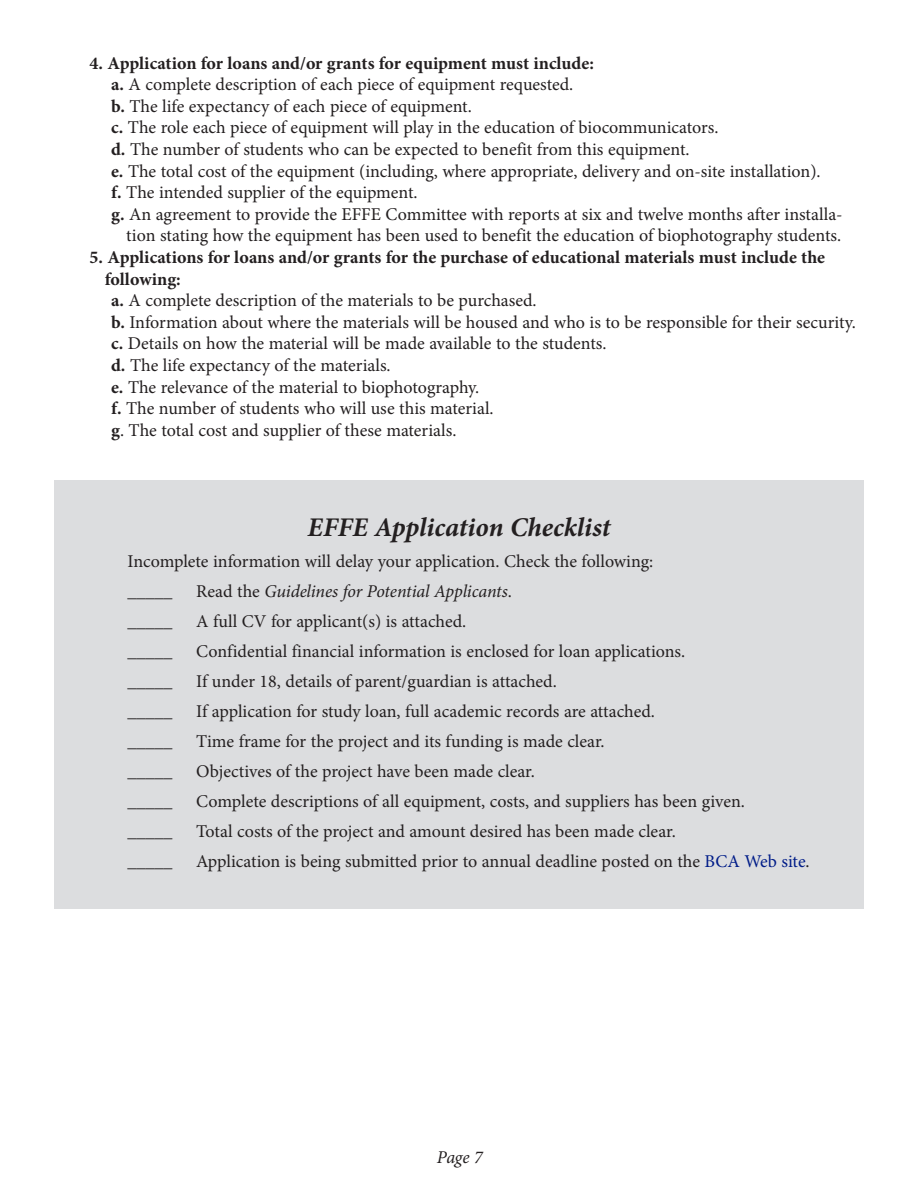
<style>
.page{position:relative;width:918px;height:1188px;background:#fff}
.page>*{position:absolute;margin:0;border:0;box-sizing:border-box;transform-origin:0 0}
.t1{font:italic 700 27px "Minion Pro";letter-spacing:-.005em;color:#231f20}
.t2{font:18px/30px "Minion Pro";color:#231f20}
.t3{font:700 18px "Minion Pro";color:#231f20}
.t4{font:italic 18px "Minion Pro";letter-spacing:-.01em;color:#231f20}
.s1{font-weight:700}
.s2{font-style:normal}
.s3{color:#001c88}
</style>
<div class="page">
<div style="left:54px;top:480px;width:810px;height:429px;background:#dcdddf"></div>
<p class="t3" style="left:90px;top:50px;width:506px">4. Application for loans and/or grants for equipment must include:</p>
<p class="t2" style="left:111px;top:70px;width:464px"><span class="s1">a.</span> A complete description of each piece of equipment requested.</p>
<p class="t2" style="left:111px;top:91px;width:362px"><span class="s1">b.</span> The life expectancy of each piece of equipment.</p>
<p class="t2" style="left:111px;top:113px;width:609px"><span class="s1">c.</span> The role each piece of equipment will play in the education of biocommunicators.</p>
<p class="t2" style="left:111px;top:134px;width:580px"><span class="s1">d.</span> The number of students who can be expected to benefit from this equipment.</p>
<p class="t2" style="left:111px;top:156px;width:711px"><span class="s1">e.</span> The total cost of the equipment (including, where appropriate, delivery and on-site installation).</p>
<p class="t2" style="left:111px;top:178px;width:308px"><span class="s1">f.</span> The intended supplier of the equipment.</p>
<p class="t2" style="left:111px;top:199px;width:733px"><span class="s1">g.</span> An agreement to provide the EFFE Committee with reports at six and twelve months after installa-</p>
<p class="t2" style="left:126px;top:221px;width:717px">tion stating how the equipment has been used to benefit the education of biophotography students.</p>
<p class="t3" style="left:90px;top:245px;width:737px">5. Applications for loans and/or grants for the purchase of educational materials must include the</p>
<p class="t3" style="left:105px;top:266px;width:78px">following:</p>
<p class="t2" style="left:111px;top:286px;width:427px"><span class="s1">a.</span> A complete description of the materials to be purchased.</p>
<p class="t2" style="left:111px;top:307px;width:746px"><span class="s1">b.</span> Information about where the materials will be housed and who is to be responsible for their security.</p>
<p class="t2" style="left:111px;top:329px;width:497px"><span class="s1">c.</span> Details on how the material will be made available to the students.</p>
<p class="t2" style="left:111px;top:350px;width:281px"><span class="s1">d.</span> The life expectancy of the materials.</p>
<p class="t2" style="left:111px;top:372px;width:370px"><span class="s1">e.</span> The relevance of the material to biophotography.</p>
<p class="t2" style="left:111px;top:394px;width:384px"><span class="s1">f.</span> The number of students who will use this material.</p>
<p class="t2" style="left:111px;top:415px;width:347px"><span class="s1">g</span>. The total cost and supplier of these materials.</p>
<h1 class="t1" style="left:308px;top:509px;width:304px">EFFE Application Checklist</h1>
<p class="t2" style="left:128px;top:546px;width:527px">Incomplete information will delay your application. Check the following: _____</p>
<p class="t4" style="left:196px;top:579px;width:317px"><span class="s2">Read the</span> Guidelines for Potential Applicants<span class="s2">.</span></p>
<p class="t2" style="left:128px;top:606px;width:46px">_____</p>
<p class="t2" style="left:128px;top:636px;width:46px">_____</p>
<p class="t2" style="left:128px;top:666px;width:46px">_____</p>
<p class="t2" style="left:128px;top:696px;width:46px">_____</p>
<p class="t2" style="left:128px;top:726px;width:46px">_____</p>
<p class="t2" style="left:128px;top:756px;width:46px">_____</p>
<p class="t2" style="left:128px;top:786px;width:46px">_____</p>
<p class="t2" style="left:128px;top:816px;width:46px">_____</p>
<p class="t2" style="left:128px;top:846px;width:46px">_____</p>
<p class="t2" style="left:196px;top:606px;width:272px">A full CV for applicant(s) is attached.</p>
<p class="t2" style="left:196px;top:636px;width:491px">Confidential financial information is enclosed for loan applications.</p>
<p class="t2" style="left:196px;top:666px;width:362px">If under 18, details of parent/guardian is attached.</p>
<p class="t2" style="left:196px;top:696px;width:460px">If application for study loan, full academic records are attached.</p>
<p class="t2" style="left:196px;top:726px;width:410px">Time frame for the project and its funding is made clear.</p>
<p class="t2" style="left:196px;top:756px;width:340px">Objectives of the project have been made clear.</p>
<p class="t2" style="left:196px;top:786px;width:550px">Complete descriptions of all equipment, costs, and suppliers has been given.</p>
<p class="t2" style="left:196px;top:816px;width:481px">Total costs of the project and amount desired has been made clear.</p>
<p class="t2" style="left:196px;top:846px;width:615px">Application is being submitted prior to annual deadline posted on the <span class="s3">BCA Web site</span>.</p>
<p class="t4" style="left:437px;top:1145px;width:47px">Page 7</p>
</div>
